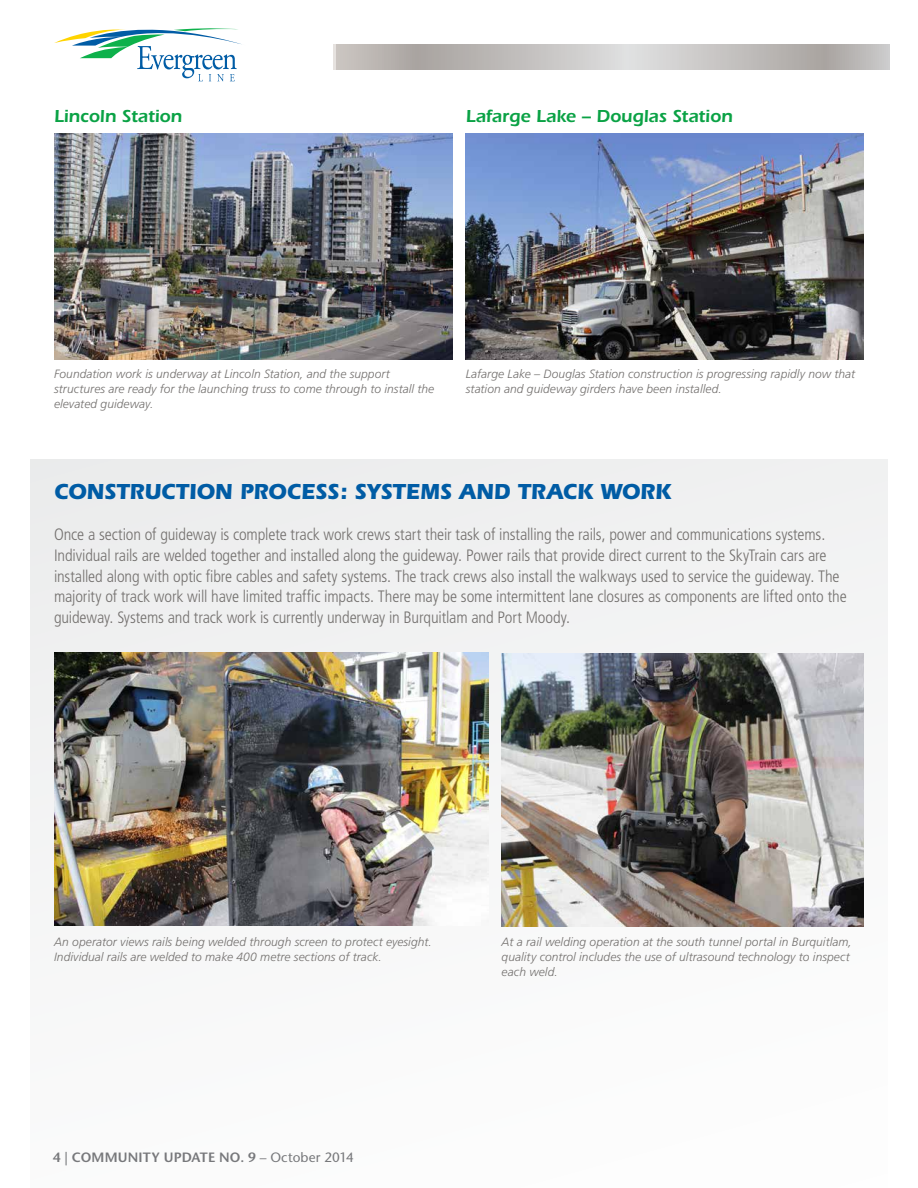
<style>
.page{position:relative;width:918px;height:1188px;background:#fff}
.page>*{position:absolute;margin:0;border:0;box-sizing:border-box;transform-origin:0 0}
.t1{font:700 22.5px "Itc Eras";color:#005ca5;scale:.95 1}
.t2{font:600 18px "Itc Eras";letter-spacing:-.005em;color:#0aa245}
.t3{font:300 condensed 16.5px/20.7px "Frutiger";letter-spacing:-.01em;color:#74716f}
.t4{font:600 13.5px "Stone Sans";letter-spacing:.015em;color:#77787b}
.t5{font:italic 300 12px/15px "Frutiger";letter-spacing:.005em;color:#74716f}
.s1{font-weight:400}
</style>
<div class="page">
<div style="left:30px;top:459px;width:858px;height:729px;background:#f8f8f8"></div>
<svg style="left:333px;top:44px;width:557px;height:25px;background:#c1bebc"></svg>
<svg style="left:54px;top:28px;width:188px;height:53px"></svg>
<img style="left:54px;top:652px;width:434px;height:274px">
<img style="left:502px;top:653px;width:362px;height:274px">
<img style="left:54px;top:134px;width:398px;height:226px">
<img style="left:466px;top:134px;width:398px;height:226px">
<p class="t2" style="left:54px;top:105px;width:130px">Lincoln Station</p>
<p class="t2" style="left:466px;top:105px;width:269px">Lafarge Lake – Douglas Station</p>
<p class="t5" style="left:54px;top:366px;width:382px">Foundation work is underway at Lincoln Station, and the support structures are ready for the launching truss to come through to install the elevated guideway.</p>
<p class="t5" style="left:466px;top:366px;width:391px">Lafarge Lake – Douglas Station construction is progressing rapidly now that station and guideway girders have been installed.</p>
<h1 class="t1" style="left:54px;top:478px;width:652px">CONSTRUCTION PROCESS: SYSTEMS AND TRACK WORK</h1>
<p class="t3" style="left:54px;top:524px;width:794px">Once a section of guideway is complete track work crews start their task of installing the rails, power and communications systems.<br>Individual rails are welded together and installed along the guideway. Power rails that provide direct current to the SkyTrain cars are installed along with optic fibre cables and safety systems. The track crews also install the walkways used to service the guideway. The majority of track work will have limited traffic impacts. There may be some intermittent lane closures as components are lifted onto the guideway. Systems and track work is currently underway in Burquitlam and Port Moody.</p>
<p class="t5" style="left:54px;top:934px;width:379px">An operator views rails being welded through screen to protect eyesight.<br>Individual rails are welded to make 400 metre sections of track.</p>
<p class="t5" style="left:502px;top:934px;width:352px">At a rail welding operation at the south tunnel portal in Burquitlam, quality control includes the use of ultrasound technology to inspect each weld.</p>
<p class="t4" style="left:53px;top:1149px;width:303px">4 | COMMUNITY UPDATE NO. 9 <span class="s1">– October 2014</span></p>
</div>
